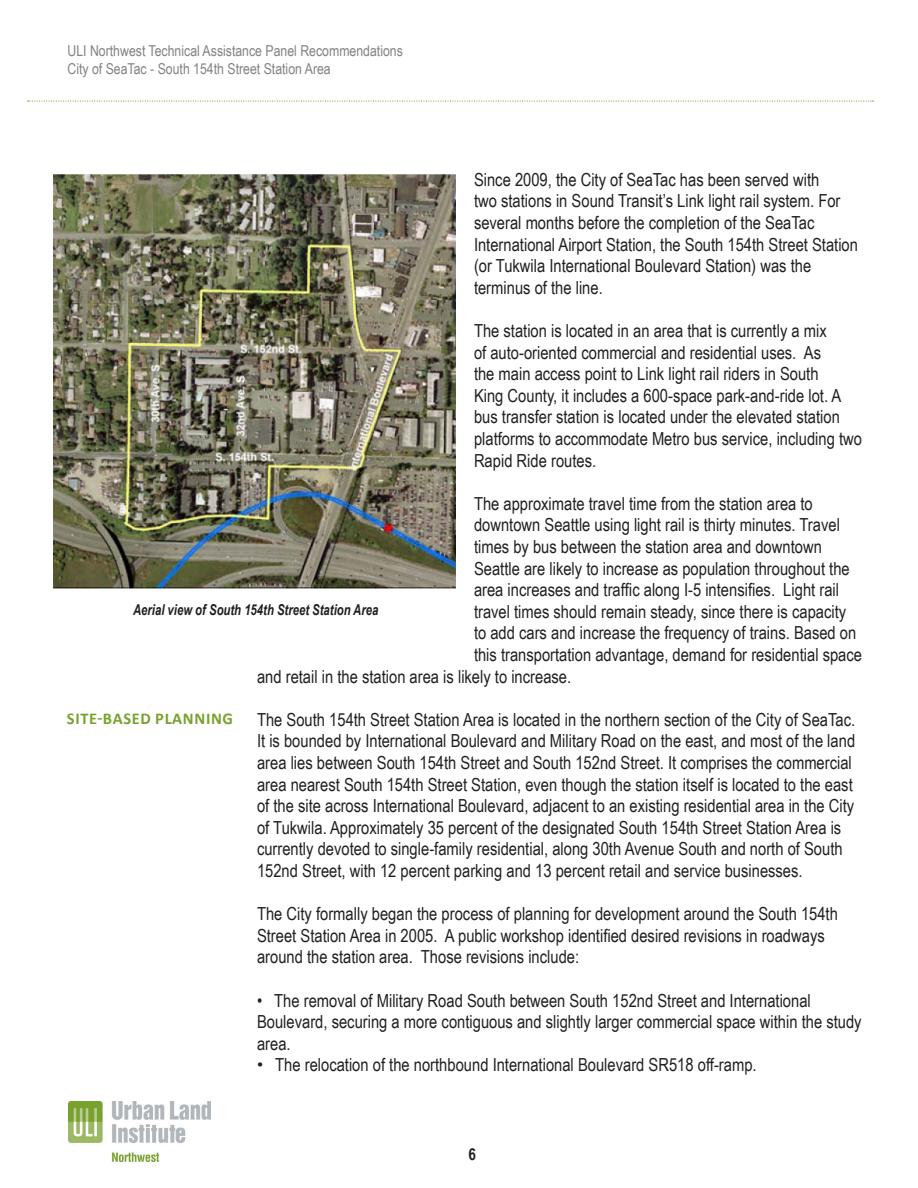
<style>
.page{position:relative;width:918px;height:1188px;background:#fff}
.page>*{position:absolute;margin:0;border:0;box-sizing:border-box;transform-origin:0 0}
.t1{font:18px/21.6px "Arial Narrow";color:#231f20}
.t2{font:700 16.5px "Calibri";letter-spacing:.04em;color:#78a22d}
.t3{font:700 16.5px "Arial Narrow";color:#231f20}
.t4{font:15px/18px "Arial Narrow";color:#808285}
.t5{font:italic 700 15px "Arial Narrow";color:#231f20;scale:.92 1}
.s1{font-family:"Adobe Caslon Pro"}
</style>
<div class="page">
<svg style="left:28px;top:100px;width:845px;height:2px"></svg>
<img style="left:68px;top:1101px;width:142px;height:60px">
<img style="left:53px;top:174px;width:403px;height:415px">
<p class="t4" style="left:68px;top:41px;width:337px">ULI Northwest Technical Assistance Panel Recommendations<br>City of SeaTac - South 154th Street Station Area</p>
<p class="t1" style="left:474px;top:168px;width:386px">Since 2009, the City of SeaTac has been served with<br>two stations in Sound Transit’s Link light rail system. For several months before the completion of the SeaTac International Airport Station, the South 154th Street Station (or Tukwila International Boulevard Station) was the terminus of the line.</p>
<p class="t1" style="left:474px;top:319px;width:390px">The station is located in an area that is currently a mix<br>of auto-oriented commercial and residential uses. As<br>the main access point to Link light rail riders in South<br>King County, it includes a 600-space park-and-ride lot. A bus transfer station is located under the elevated station platforms to accommodate Metro bus service, including two Rapid Ride routes.</p>
<p class="t1" style="left:474px;top:492px;width:340px">The approximate travel time from the station area to</p>
<p class="t1" style="left:474px;top:514px;width:367px">downtown Seattle using light rail is thirty minutes. Travel</p>
<p class="t1" style="left:474px;top:535px;width:349px">times by bus between the station area and downtown</p>
<p class="t1" style="left:474px;top:557px;width:377px">Seattle are likely to increase as population throughout the</p>
<p class="t1" style="left:474px;top:578px;width:367px">area increases and traffic along I-5 intensifies. Light rail</p>
<p class="t1" style="left:474px;top:600px;width:374px">travel times should remain steady, since there is capacity</p>
<p class="t1" style="left:474px;top:622px;width:384px">to add cars and increase the frequency of trains. Based on</p>
<p class="t1" style="left:474px;top:643px;width:390px">this transportation advantage, demand for residential space</p>
<p class="t1" style="left:257px;top:665px;width:316px">and retail in the station area is likely to increase.</p>
<p class="t1" style="left:257px;top:708px;width:600px">The South 154th Street Station Area is located in the northern section of the City of SeaTac.<br>It is bounded by International Boulevard and Military Road on the east, and most of the land area lies between South 154th Street and South 152nd Street. It comprises the commercial area nearest South 154th Street Station, even though the station itself is located to the east of the site across International Boulevard, adjacent to an existing residential area in the City of Tukwila. Approximately 35 percent of the designated South 154th Street Station Area is currently devoted to single-family residential, along 30th Avenue South and north of South 152nd Street, with 12 percent parking and 13 percent retail and service businesses.</p>
<p class="t1" style="left:257px;top:902px;width:582px">The City formally began the process of planning for development around the South 154th<br>Street Station Area in 2005. A public workshop identified desired revisions in roadways around the station area. Those revisions include:</p>
<p class="t1" style="left:257px;top:989px;width:606px">• The removal of Military Road South between South 152nd Street and International<br>Boulevard, securing a more contiguous and slightly larger commercial space within the study area.</p>
<p class="t1" style="left:257px;top:1054px;width:501px"><span class="s1">•</span> The relocation of the northbound International Boulevard SR518 off-ramp.</p>
<p class="t5" style="left:133px;top:598px;width:268px">Aerial view of South 154th Street Station Area</p>
<p class="t2" style="left:67px;top:708px;width:168px">SITE-BASED PLANNING</p>
<p class="t3" style="left:468px;top:1141px;width:9px">6</p>
</div>
